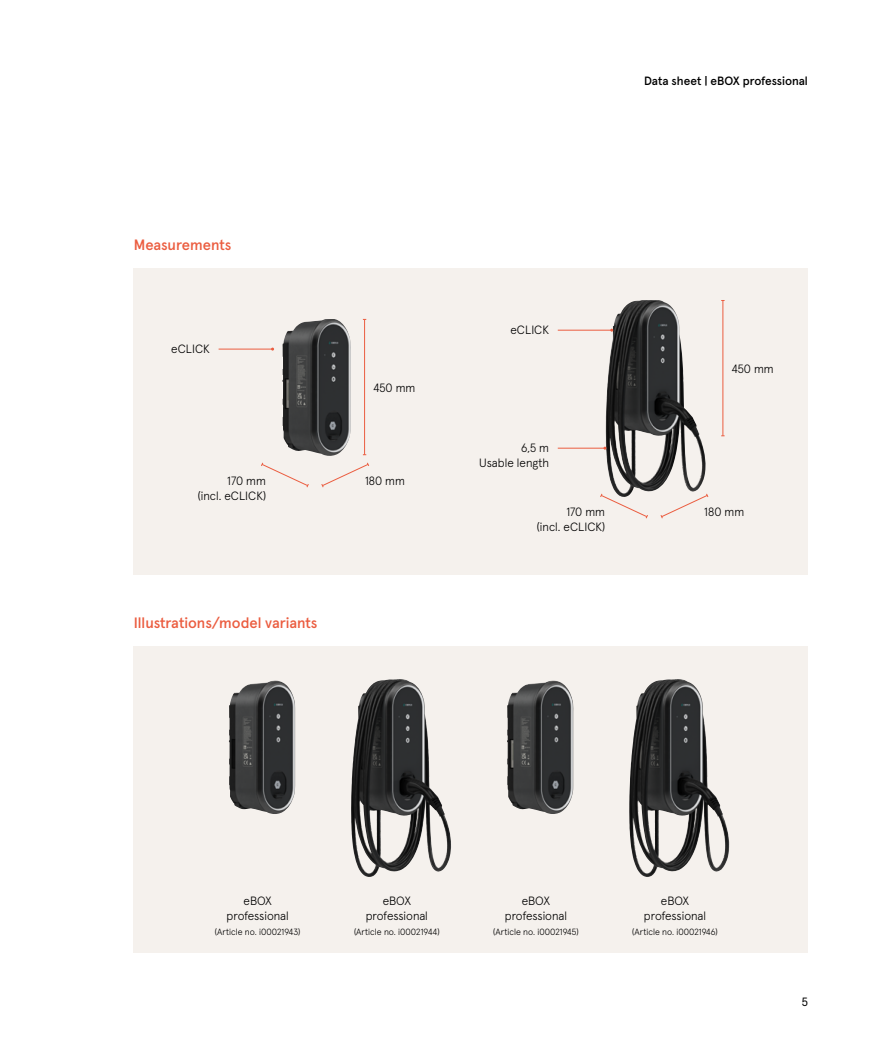
<style>
.page{position:relative;width:893px;height:1063px;background:#fff}
.page>*{position:absolute;margin:0;border:0;box-sizing:border-box;transform-origin:0 0}
.t1{font:500 15px "Apercu Pro";color:#eb5d40}
.t2{font:300 12px/15px "Apercu Pro";color:#000;text-align:center}
.t3{font:500 12px "Apercu Pro";color:#000}
.t4{font:12px "Apercu Pro";color:#000}
.t5{font:300 9px "Apercu Pro";color:#000}
</style>
<div class="page">
<div style="left:134px;top:268px;width:674px;height:306px;background:#f5f1ed"></div>
<div style="left:134px;top:646px;width:674px;height:306px;background:#f5f1ed"></div>
<img style="left:228px;top:680px;width:67px;height:134px">
<img style="left:351px;top:679px;width:100px;height:198px">
<img style="left:507px;top:681px;width:67px;height:133px">
<img style="left:629px;top:679px;width:101px;height:198px">
<img style="left:282px;top:319px;width:69px;height:137px">
<hr style="left:364px;top:319px;width:1px;height:136px;background:#eb5d40">
<svg style="left:261px;top:462px;width:48px;height:26px"></svg>
<svg style="left:321px;top:462px;width:48px;height:26px"></svg>
<hr style="left:219px;top:349px;width:54px;height:1px;background:#eb5d40">
<img style="left:606px;top:300px;width:100px;height:193px">
<hr style="left:722px;top:300px;width:1px;height:136px;background:#eb5d40">
<svg style="left:600px;top:493px;width:48px;height:26px"></svg>
<svg style="left:660px;top:493px;width:49px;height:26px"></svg>
<hr style="left:558px;top:330px;width:54px;height:1px;background:#eb5d40">
<hr style="left:558px;top:448px;width:47px;height:1px;background:#eb5d40">
<p class="t1" style="left:134px;top:233px;width:99px">Measurements</p>
<p class="t2" style="left:171px;top:340px;width:40px">eCLICK</p>
<p class="t2" style="left:373px;top:379px;width:44px">450 mm</p>
<p class="t2" style="left:198px;top:472px;width:70px;text-align:right">170 mm<br>(incl. eCLICK)</p>
<p class="t2" style="left:365px;top:472px;width:41px">180 mm</p>
<p class="t1" style="left:134px;top:611px;width:185px">Illustrations/model variants</p>
<p class="t2" style="left:510px;top:321px;width:40px">eCLICK</p>
<p class="t2" style="left:479px;top:439px;width:71px;text-align:right">6,5 m<br>Usable length</p>
<p class="t3" style="left:644px;top:71px;width:165px">Data sheet | eBOX professional</p>
<p class="t2" style="left:731px;top:360px;width:44px">450 mm</p>
<p class="t2" style="left:537px;top:503px;width:70px;text-align:right">170 mm<br>(incl. eCLICK)</p>
<p class="t2" style="left:704px;top:503px;width:41px">180 mm</p>
<p class="t2" style="left:227px;top:892px;width:64px">eBOX professional</p>
<p class="t5" style="left:215px;top:924px;width:87px">(Article no. i00021943)</p>
<p class="t2" style="left:366px;top:892px;width:64px">eBOX professional</p>
<p class="t5" style="left:354px;top:924px;width:87px">(Article no. i00021944)</p>
<p class="t2" style="left:505px;top:892px;width:64px">eBOX professional</p>
<p class="t5" style="left:493px;top:924px;width:87px">(Article no. i00021945)</p>
<p class="t2" style="left:644px;top:892px;width:64px">eBOX professional</p>
<p class="t5" style="left:632px;top:924px;width:87px">(Article no. i00021946)</p>
<p class="t4" style="left:802px;top:993px;width:8px">5</p>
</div>
